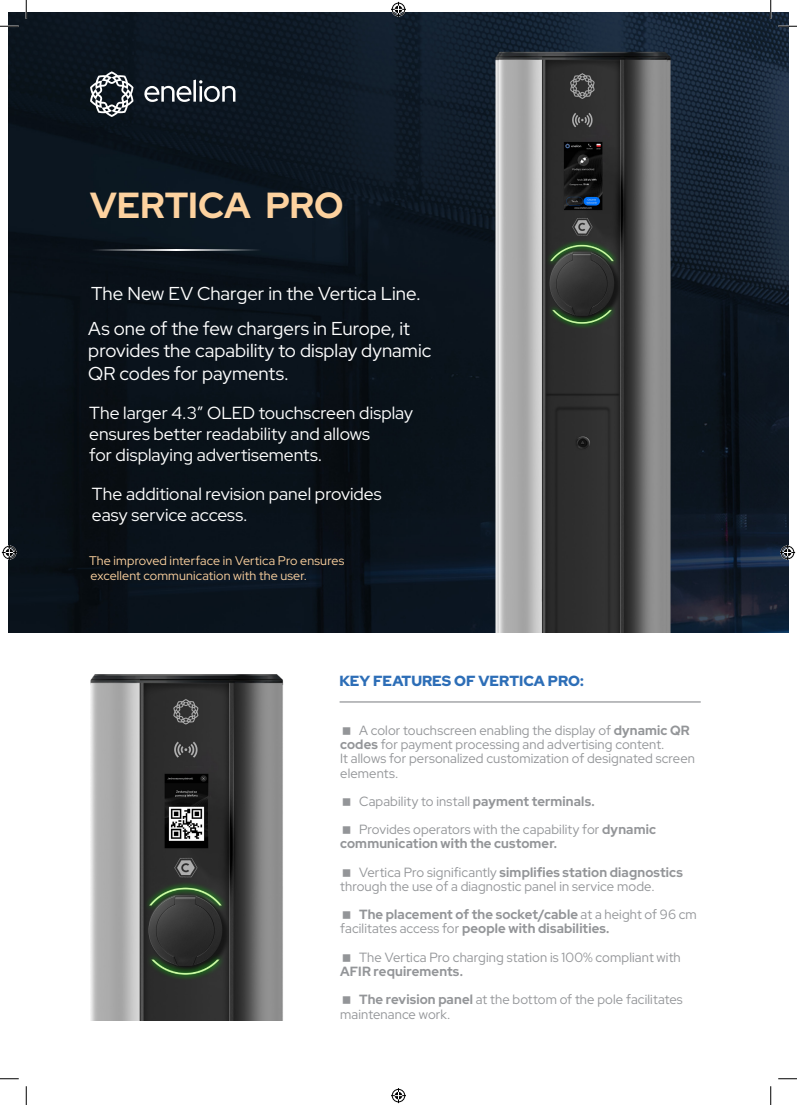
<style>
.page{position:relative;width:797px;height:1105px;background:#fff}
.page>*{position:absolute;margin:0;border:0;box-sizing:border-box;transform-origin:0 0}
.Txt_L_EN{font:700 36.25px "Red Hat Display";color:#fdd29f}
.Lead_EN{font:18.62px/22.4px "Red Hat Display";color:#fff}
.Lead_EN-2{font:17.5px/21px "Red Hat Display";color:#fff}
.t1{font:900 14.62px "Red Hat Display";color:#2d6eb7}
.t2{font:13.38px/14.1px "Red Hat Display";letter-spacing:.01em;color:#939598}
.t3{font:700 13.38px/14.1px "Red Hat Display";letter-spacing:.01em;color:#939598}
.Txt_L_EN-2{font:12.5px/15px "Red Hat Display";letter-spacing:.01em;color:#fdd29f}
.s1{font-weight:700}
.s2{font-weight:400}
</style>
<div class="page">
<img style="left:9px;top:12px;width:779px;height:620px">
<hr style="left:90px;top:249px;width:170px;height:1px;background:#fff">
<svg style="left:90px;top:71px;width:43px;height:46px"></svg>
<svg style="left:144px;top:80px;width:91px;height:22px"></svg>
<hr style="left:339px;top:701px;width:361px;height:2px;background:#939598">
<img style="left:90px;top:674px;width:194px;height:346px">
<svg style="left:0;top:25px;width:19px;height:2px"></svg>
<svg style="left:778px;top:25px;width:19px;height:2px"></svg>
<svg style="left:0;top:1078px;width:19px;height:1px"></svg>
<svg style="left:778px;top:1078px;width:19px;height:1px"></svg>
<svg style="left:25px;top:0;width:2px;height:19px"></svg>
<svg style="left:25px;top:1086px;width:2px;height:19px"></svg>
<svg style="left:770px;top:0;width:1px;height:19px"></svg>
<svg style="left:770px;top:1086px;width:1px;height:19px"></svg>
<svg style="left:391px;top:2px;width:15px;height:15px"></svg>
<svg style="left:391px;top:1088px;width:15px;height:15px"></svg>
<svg style="left:2px;top:545px;width:15px;height:15px"></svg>
<svg style="left:780px;top:545px;width:15px;height:15px"></svg>
<p class="Txt_L_EN" style="left:90px;top:181px;width:255px">VERTICA PRO</p>
<p class="Lead_EN" style="left:91px;top:281px;width:331px">The New EV Charger in the Vertica Line.</p>
<p class="Lead_EN" style="left:88px;top:317px;width:344px">As one of the few chargers in Europe, it provides the capability to display dynamic<br>QR codes for payments.</p>
<p class="Lead_EN-2" style="left:89px;top:402px;width:325px">The larger 4.3” OLED touchscreen display ensures better readability and allows<br>for displaying advertisements.</p>
<p class="Lead_EN-2" style="left:92px;top:483px;width:291px">The additional revision panel provides easy service access.</p>
<p class="Txt_L_EN-2" style="left:89px;top:553px;width:257px">The improved interface in Vertica Pro ensures excellent communication with the user.</p>
<p class="t1" style="left:339px;top:671px;width:246px">KEY FEATURES OF VERTICA PRO:</p>
<p class="t2" style="left:340px;top:723px;width:356px;text-indent:19px">A color touchscreen enabling the display of <span class="s1">dynamic QR codes</span> for payment processing and advertising content.<br>It allows for personalized customization of designated screen elements.</p>
<p class="t2" style="left:359px;top:794px;width:237px">Capability to install <span class="s1">payment terminals.</span></p>
<p class="t2" style="left:340px;top:822px;width:317px;text-indent:19px">Provides operators with the capability for <span class="s1">dynamic communication with the customer.</span></p>
<p class="t2" style="left:340px;top:865px;width:344px;text-indent:19px">Vertica Pro significantly <span class="s1">simplifies station diagnostics </span>through the use of a diagnostic panel in service mode.</p>
<p class="t3" style="left:340px;top:907px;width:358px;text-indent:19px">The placement of the socket/cable <span class="s2">at a height of 96 cm facilitates access for</span> people with disabilities.</p>
<p class="t2" style="left:340px;top:950px;width:342px;text-indent:19px">The Vertica Pro charging station is 100% compliant with<br><span class="s1">AFIR requirements.</span></p>
<p class="t2" style="left:340px;top:992px;width:344px;text-indent:19px"><span class="s1">The revision panel</span> at the bottom of the pole facilitates maintenance work.</p>
</div>
